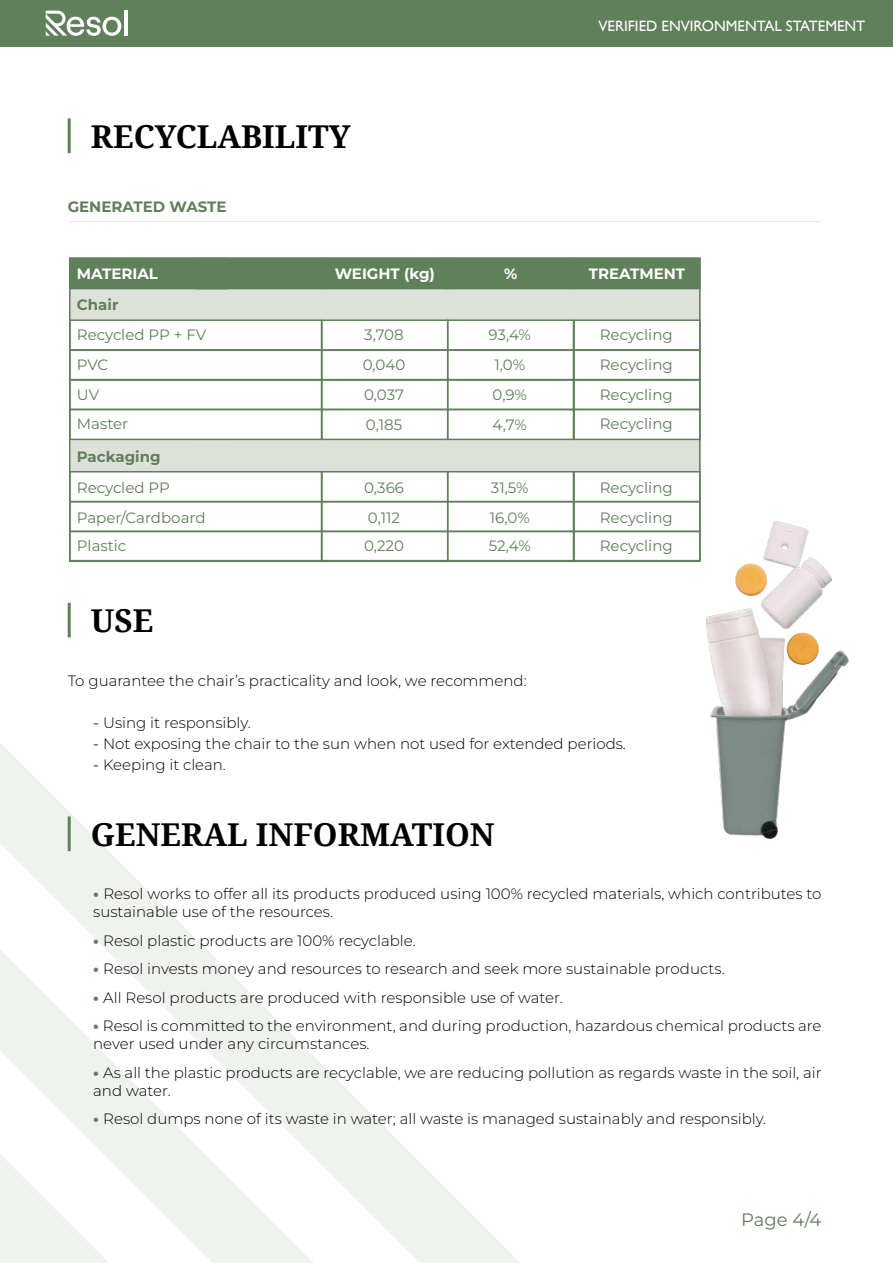
<style>
.page{position:relative;width:893px;height:1263px;background:#fff}
.page>*{position:absolute;margin:0;border:0;box-sizing:border-box;transform-origin:0 0}
.t1{font:700 31.5px "Noto Serif";color:#000}
.t2{font:18px "Montserrat";color:#607f5b}
.t3{font:300 15px/18px "Montserrat";color:#000}
.t4{font:15px/29.7px "Montserrat";color:#607f5b}
.t5{font:15px "Gill Sans";color:#fff}
.t6{font:700 15px "Montserrat";color:#607f5b}
.t7{font:700 15px "Montserrat";color:#fff}
.s1{font-weight:600;color:#607f5b}
.s2{font-weight:800;color:#607f5b}
</style>
<div class="page">
<svg style="left:0;top:743px;width:520px;height:520px"></svg>
<svg style="left:0;top:941px;width:318px;height:322px;fill:#f2f4f2"></svg>
<svg style="left:0;top:1146px;width:117px;height:117px"></svg>
<hr style="left:68px;top:603px;width:3px;height:34px;background:#607f5b">
<hr style="left:68px;top:816px;width:3px;height:35px;background:#607f5b">
<div style="left:0;top:0;width:893px;height:46px;background:#607f5b"></div>
<hr style="left:124px;top:11px;width:3px;height:25px;background:#fff">
<svg style="left:46px;top:11px;width:75px;height:25px"></svg>
<hr style="left:69px;top:221px;width:752px;height:1px;background:#607f5b">
<hr style="left:68px;top:118px;width:3px;height:35px;background:#607f5b">
<div style="left:69px;top:289px;width:159px;height:31px;background:#dee1da;border:2px solid #dee1da"></div>
<div style="left:321px;top:289px;width:127px;height:31px;background:#dee1da;border:2px solid #dee1da"></div>
<div style="left:195px;top:289px;width:127px;height:31px;background:#dee1da;border:2px solid #dee1da"></div>
<div style="left:447px;top:289px;width:127px;height:31px;background:#dee1da;border:2px solid #dee1da"></div>
<div style="left:573px;top:289px;width:128px;height:31px;background:#dee1da;border:2px solid #dee1da"></div>
<div style="left:69px;top:440px;width:159px;height:32px;background:#dee1da;border:2px solid #dee1da"></div>
<div style="left:321px;top:440px;width:127px;height:32px;background:#dee1da;border:2px solid #dee1da"></div>
<div style="left:195px;top:440px;width:127px;height:32px;background:#dee1da;border:2px solid #dee1da"></div>
<div style="left:447px;top:440px;width:127px;height:32px;background:#dee1da;border:2px solid #dee1da"></div>
<div style="left:573px;top:440px;width:128px;height:32px;background:#dee1da;border:2px solid #dee1da"></div>
<div style="left:69px;top:258px;width:159px;height:31px;background:#607f5b"></div>
<div style="left:321px;top:258px;width:127px;height:31px;background:#607f5b"></div>
<div style="left:321px;top:319px;width:127px;height:32px;border:2px solid #607f5b"></div>
<div style="left:321px;top:501px;width:127px;height:31px;border:2px solid #607f5b"></div>
<div style="left:321px;top:471px;width:127px;height:31px;border:2px solid #607f5b"></div>
<div style="left:321px;top:349px;width:127px;height:32px;border:2px solid #607f5b"></div>
<div style="left:321px;top:379px;width:127px;height:31px;border:2px solid #607f5b"></div>
<div style="left:321px;top:409px;width:127px;height:31px;border:2px solid #607f5b"></div>
<div style="left:321px;top:530px;width:127px;height:32px;border:2px solid #607f5b"></div>
<div style="left:195px;top:258px;width:127px;height:31px;background:#607f5b"></div>
<div style="left:69px;top:319px;width:253px;height:32px;border:2px solid #607f5b"></div>
<div style="left:69px;top:501px;width:253px;height:31px;border:2px solid #607f5b"></div>
<div style="left:69px;top:471px;width:253px;height:31px;border:2px solid #607f5b"></div>
<div style="left:69px;top:349px;width:253px;height:32px;border:2px solid #607f5b"></div>
<div style="left:69px;top:379px;width:253px;height:31px;border:2px solid #607f5b"></div>
<div style="left:69px;top:409px;width:253px;height:31px;border:2px solid #607f5b"></div>
<div style="left:69px;top:530px;width:253px;height:32px;border:2px solid #607f5b"></div>
<div style="left:447px;top:258px;width:127px;height:31px;background:#607f5b"></div>
<div style="left:573px;top:258px;width:128px;height:31px;background:#607f5b"></div>
<div style="left:447px;top:319px;width:127px;height:32px;border:2px solid #607f5b"></div>
<div style="left:573px;top:319px;width:128px;height:32px;border:2px solid #607f5b"></div>
<div style="left:447px;top:501px;width:127px;height:31px;border:2px solid #607f5b"></div>
<div style="left:573px;top:501px;width:128px;height:31px;border:2px solid #607f5b"></div>
<div style="left:447px;top:471px;width:127px;height:31px;border:2px solid #607f5b"></div>
<div style="left:573px;top:471px;width:128px;height:31px;border:2px solid #607f5b"></div>
<div style="left:447px;top:349px;width:127px;height:32px;border:2px solid #607f5b"></div>
<div style="left:447px;top:379px;width:127px;height:31px;border:2px solid #607f5b"></div>
<div style="left:447px;top:409px;width:127px;height:31px;border:2px solid #607f5b"></div>
<div style="left:573px;top:349px;width:128px;height:32px;border:2px solid #607f5b"></div>
<div style="left:573px;top:379px;width:128px;height:31px;border:2px solid #607f5b"></div>
<div style="left:573px;top:409px;width:128px;height:31px;border:2px solid #607f5b"></div>
<div style="left:447px;top:530px;width:127px;height:32px;border:2px solid #607f5b"></div>
<div style="left:573px;top:530px;width:128px;height:32px;border:2px solid #607f5b"></div>
<div style="left:69px;top:257px;width:631px;height:304px;border:2px solid #607f5b"></div>
<img style="left:673px;top:493px;width:176px;height:347px">
<h1 class="t1" style="left:91px;top:114px;width:261px">RECYCLABILITY</h1>
<p class="t6" style="left:68px;top:197px;width:160px">GENERATED WASTE</p>
<p class="t5" style="left:598px;top:17px;width:268px">VERIFIED ENVIRONMENTAL STATEMENT</p>
<p class="t7" style="left:77px;top:264px;width:83px">MATERIAL</p>
<p class="t6" style="left:77px;top:294px;width:43px">Chair</p>
<p class="t7" style="left:335px;top:264px;width:102px">WEIGHT (kg)</p>
<p class="t7" style="left:504px;top:264px;width:15px">%</p>
<p class="t7" style="left:589px;top:264px;width:98px">TREATMENT</p>
<p class="t4" style="left:77px;top:320px;width:131px">Recycled PP + FV</p>
<p class="t4" style="left:363px;top:320px;width:44px;text-align:justify">3,708<br>0,040<br>0,037<br>0,185</p>
<p class="t4" style="left:77px;top:350px;width:53px">PVC<br>UV<br>Master</p>
<p class="t6" style="left:77px;top:446px;width:85px">Packaging</p>
<p class="t4" style="left:77px;top:473px;width:130px;line-height:29.2px">Recycled PP<br>Paper/Cardboard<br>Plastic</p>
<h1 class="t1" style="left:91px;top:598px;width:64px">USE</h1>
<p class="t4" style="left:364px;top:473px;width:42px;line-height:29.2px">0,366<br>0,112<br>0,220</p>
<p class="t4" style="left:489px;top:320px;width:44px">93,4%</p>
<p class="t4" style="left:600px;top:320px;width:74px">Recycling</p>
<p class="t4" style="left:493px;top:350px;width:36px">1,0%<br>0,9%<br>4,7%</p>
<p class="t4" style="left:600px;top:350px;width:74px;text-align:justify">Recycling Recycling Recycling</p>
<p class="t4" style="left:491px;top:472px;width:39px">31,5%</p>
<p class="t4" style="left:600px;top:472px;width:74px">Recycling</p>
<p class="t4" style="left:490px;top:502px;width:42px">16,0%</p>
<p class="t4" style="left:600px;top:502px;width:74px">Recycling</p>
<p class="t4" style="left:489px;top:531px;width:43px">52,4%</p>
<p class="t4" style="left:600px;top:531px;width:74px">Recycling</p>
<p class="t3" style="left:68px;top:671px;width:461px">To guarantee the chair’s practicality and look, we recommend:</p>
<p class="t3" style="left:93px;top:713px;width:159px"><span class="s1">-</span> Using it responsibly.</p>
<p class="t3" style="left:93px;top:734px;width:534px"><span class="s1">-</span> Not exposing the chair to the sun when not used for extended periods.</p>
<p class="t3" style="left:93px;top:755px;width:134px"><span class="s1">-</span> Keeping it clean.</p>
<h1 class="t1" style="left:91px;top:812px;width:405px">GENERAL INFORMATION</h1>
<p class="t3" style="left:93px;top:884px;width:730px"><span class="s2">•</span> Resol works to offer all its products produced using 100% recycled materials, which contributes to sustainable use of the resources.</p>
<p class="t3" style="left:93px;top:931px;width:324px"><span class="s2">•</span> Resol plastic products are 100% recyclable.</p>
<p class="t3" style="left:93px;top:959px;width:633px"><span class="s2">•</span> Resol invests money and resources to research and seek more sustainable products.</p>
<p class="t3" style="left:93px;top:988px;width:471px"><span class="s2">•</span> All Resol products are produced with responsible use of water.</p>
<p class="t3" style="left:93px;top:1016px;width:730px"><span class="s2">•</span> Resol is committed to the environment, and during production, hazardous chemical products are never used under any circumstances.</p>
<p class="t3" style="left:93px;top:1063px;width:730px"><span class="s2">•</span> As all the plastic products are recyclable, we are reducing pollution as regards waste in the soil, air and water.</p>
<p class="t3" style="left:93px;top:1109px;width:674px"><span class="s2">•</span> Resol dumps none of its waste in water; all waste is managed sustainably and responsibly.</p>
<p class="t2" style="left:741px;top:1208px;width:82px">Page 4/4</p>
</div>
